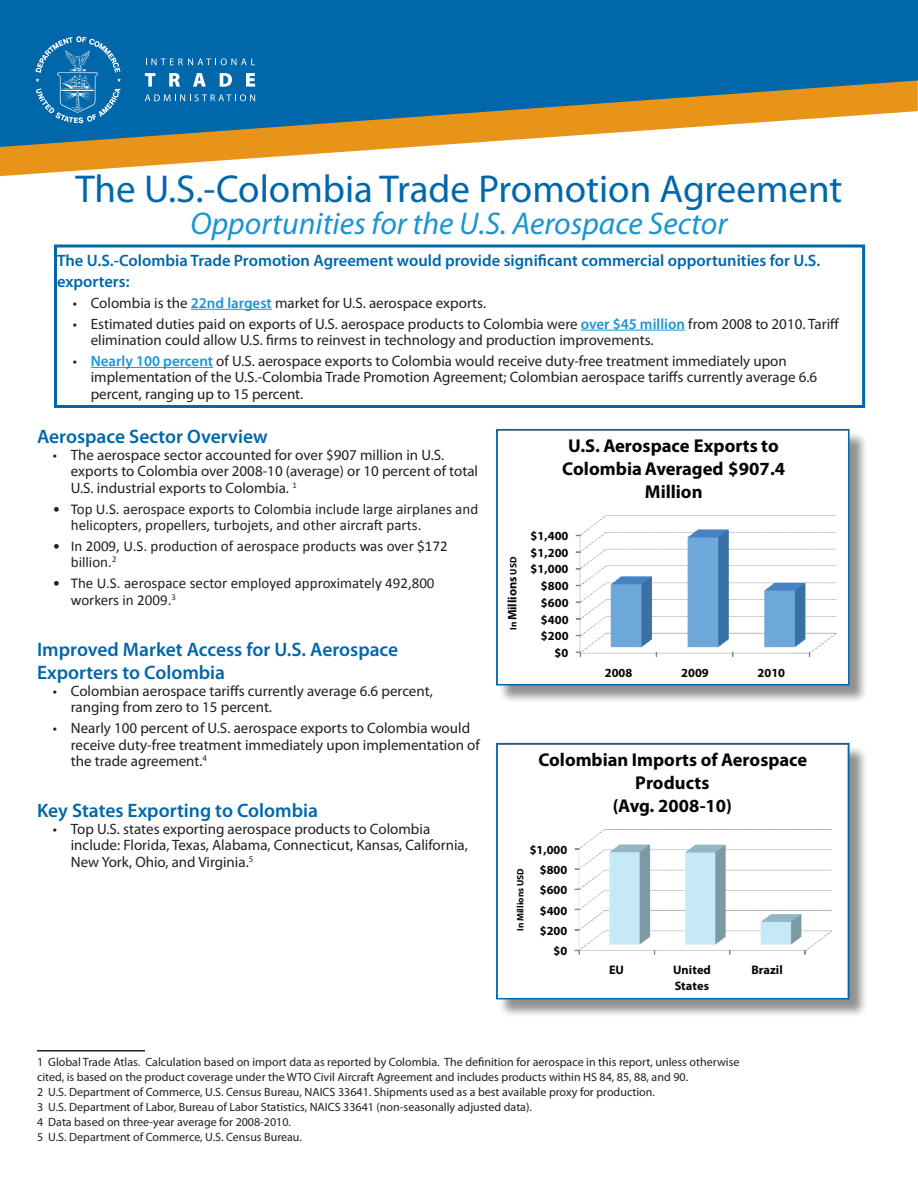
<style>
.page{position:relative;width:918px;height:1188px;background:#fff}
.page>*{position:absolute;margin:0;border:0;box-sizing:border-box;transform-origin:0 0}
.Heading_7{font:39px "Myriad Pro";color:#0067aa}
.Sector_Title_2{font:italic 31.5px "Myriad Pro";color:#1c94d2}
.Heading_2{font:600 19.5px/23.4px "Myriad Pro";color:#0067aa}
.t1{font:700 18.6px/23.1px "Myriad Pro";color:#050504;text-align:center}
.Heading_1{font:600 16.5px/21px "Myriad Pro";color:#0067aa}
.t2{font:15px/16.5px "Myriad Pro";color:#231f20}
.t3{font:15px/16.5px "Calibri";color:#231f20}
.t4{font:700 12.45px/15.1px "Myriad Pro";letter-spacing:.005em;color:#050504}
.Footnote{font:12px "Myriad Pro";color:#231f20}
.t5{font:700 9.3px "Myriad Pro";letter-spacing:.005em;color:#050504}
.s1{font-weight:600;color:#1c94d2}
.s2{font-size:9.3px}
</style>
<div class="page">
<svg style="left:0;top:148px;width:397px;height:28px"></svg>
<svg style="left:0;top:0;width:918px;height:148px;background:#3b7a97"></svg>
<svg style="left:35px;top:36px;width:86px;height:87px;background:#227bb5"></svg>
<svg style="left:146px;top:58px;width:109px;height:7px"></svg>
<svg style="left:145px;top:73px;width:10px;height:14px"></svg>
<svg style="left:169px;top:73px;width:11px;height:14px"></svg>
<svg style="left:193px;top:73px;width:13px;height:14px"></svg>
<svg style="left:220px;top:73px;width:12px;height:14px"></svg>
<svg style="left:246px;top:73px;width:9px;height:14px"></svg>
<svg style="left:145px;top:94px;width:110px;height:7px"></svg>
<hr style="left:191px;top:309px;width:81px;height:1px;background:#1c94d2">
<hr style="left:581px;top:330px;width:104px;height:1px;background:#1c94d2">
<hr style="left:91px;top:367px;width:122px;height:1px;background:#1c94d2">
<div style="left:54px;top:244px;width:811px;height:164px;border:3px solid #0067aa"></div>
<hr style="left:37px;top:1050px;width:108px;height:2px;background:#231f20">
<div style="left:498px;top:431px;width:370px;height:273px;background:#231f20;opacity:.5"></div>
<svg style="left:499px;top:432px;width:348px;height:251px"></svg>
<div style="left:496px;top:429px;width:354px;height:257px;border:2px solid #0067aa"></div>
<div style="left:498px;top:745px;width:370px;height:273px;background:#231f20;opacity:.5"></div>
<svg style="left:499px;top:746px;width:348px;height:250px"></svg>
<div style="left:496px;top:743px;width:354px;height:256px;border:2px solid #0067aa"></div>
<p class="Heading_7" style="left:75px;top:165px;width:769px">The U.S.-Colombia Trade Promotion Agreement</p>
<p class="Sector_Title_2" style="left:191px;top:204px;width:538px">Opportunities for the U.S. Aerospace Sector</p>
<p class="Heading_1" style="left:57px;top:250px;width:765px">The U.S.-Colombia Trade Promotion Agreement would provide significant commercial opportunities for U.S. exporters:</p>
<p class="t2" style="left:73px;top:294px;width:415px">• Colombia is the <span class="s1">22nd largest</span> market for U.S. aerospace exports.</p>
<p class="t2" style="left:91px;top:315px;width:750px;text-indent:-18px">• Estimated duties paid on exports of U.S. aerospace products to Colombia were <span class="s1">over $45 million</span> from 2008 to 2010. Tariff elimination could allow U.S. firms to reinvest in technology and production improvements.</p>
<p class="t2" style="left:91px;top:352px;width:728px;text-indent:-18px">• <span class="s1">Nearly 100 percent</span> of U.S. aerospace exports to Colombia would receive duty-free treatment immediately upon implementation of the U.S.-Colombia Trade Promotion Agreement; Colombian aerospace tariffs currently average 6.6 percent, ranging up to 15 percent.</p>
<p class="Heading_2" style="left:37px;top:425px;width:232px">Aerospace Sector Overview</p>
<p class="t2" style="left:71px;top:446px;width:409px;text-indent:-18px">• The aerospace sector accounted for over $907 million in U.S. exports to Colombia over 2008-10 (average) or 10 percent of total<br>U.S. industrial exports to Colombia. <sup>1</sup></p>
<p class="t3" style="left:71px;top:500px;width:409px;text-indent:-18px">• Top U.S. aerospace exports to Colombia include large airplanes and helicopters, propellers, turbojets, and other aircraft parts.</p>
<p class="t3" style="left:71px;top:537px;width:378px;text-indent:-18px">• In 2009, U.S. production of aerospace products was over $172 billion.<sup>2</sup></p>
<p class="t3" style="left:71px;top:574px;width:365px;text-indent:-18px">• The U.S. aerospace sector employed approximately 492,800 workers in 2009.<sup>3</sup></p>
<p class="Heading_2" style="left:37px;top:637px;width:363px">Improved Market Access for U.S. Aerospace<br>Exporters to Colombia</p>
<p class="t2" style="left:71px;top:682px;width:363px;text-indent:-18px">• Colombian aerospace tariffs currently average 6.6 percent, ranging from zero to 15 percent.</p>
<p class="t2" style="left:71px;top:720px;width:411px;text-indent:-18px">• Nearly 100 percent of U.S. aerospace exports to Colombia would receive duty-free treatment immediately upon implementation of the trade agreement.<sup>4</sup></p>
<p class="Heading_2" style="left:37px;top:798px;width:283px">Key States Exporting to Colombia</p>
<p class="t2" style="left:71px;top:820px;width:399px;text-indent:-18px">• Top U.S. states exporting aerospace products to Colombia include: Florida, Texas, Alabama, Connecticut, Kansas, California,<br>New York, Ohio, and Virginia.<sup>5</sup></p>
<p class="t1" style="left:562px;top:434px;width:224px">U.S. Aerospace Exports to<br>Colombia Averaged $907.4<br>Million</p>
<p class="t4" style="left:504px;top:630px;width:75px;rotate:-90deg"><span class="s2">In</span> Millions <span class="s2">USD</span></p>
<p class="t4" style="left:531px;top:528px;width:39px">$1,400</p>
<p class="t4" style="left:531px;top:545px;width:39px">$1,200</p>
<p class="t4" style="left:531px;top:561px;width:39px">$1,000</p>
<p class="t4" style="left:541px;top:578px;width:29px">$800</p>
<p class="t4" style="left:541px;top:595px;width:29px">$600</p>
<p class="t4" style="left:541px;top:611px;width:29px">$400</p>
<p class="t4" style="left:541px;top:628px;width:29px">$200</p>
<p class="t4" style="left:555px;top:645px;width:15px">$0</p>
<p class="t4" style="left:605px;top:664px;width:29px">2008</p>
<p class="t4" style="left:681px;top:664px;width:29px">2009</p>
<p class="t4" style="left:757px;top:664px;width:29px">2010</p>
<p class="t1" style="left:538px;top:748px;width:270px">Colombian Imports of Aerospace<br>Products<br>(Avg. 2008-10)</p>
<p class="t4" style="left:530px;top:842px;width:39px">$1,000</p>
<p class="t5" style="left:514px;top:931px;width:64px;rotate:-90deg">In MillionsUSD</p>
<p class="t4" style="left:540px;top:862px;width:29px">$800</p>
<p class="t4" style="left:540px;top:882px;width:29px">$600</p>
<p class="t4" style="left:540px;top:902px;width:29px">$400</p>
<p class="t4" style="left:540px;top:923px;width:29px">$200</p>
<p class="t4" style="left:554px;top:943px;width:15px">$0</p>
<p class="t4" style="left:609px;top:962px;width:16px">EU</p>
<p class="t4" style="left:673px;top:962px;width:39px">United<br>States</p>
<p class="t4" style="left:752px;top:962px;width:33px">Brazil</p>
<p class="Footnote" style="left:37px;top:1054px;width:704px">1 Global Trade Atlas. Calculation based on import data as reported by Colombia. The definition for aerospace in this report, unless otherwise</p>
<p class="Footnote" style="left:37px;top:1069px;width:653px">cited, is based on the product coverage under the WTO Civil Aircraft Agreement and includes products within HS 84, 85, 88, and 90.</p>
<p class="Footnote" style="left:37px;top:1084px;width:620px">2 U.S. Department of Commerce, U.S. Census Bureau, NAICS 33641. Shipments used as a best available proxy for production.</p>
<p class="Footnote" style="left:37px;top:1099px;width:496px">3 U.S. Department of Labor, Bureau of Labor Statistics, NAICS 33641 (non-seasonally adjusted data).</p>
<p class="Footnote" style="left:37px;top:1114px;width:256px">4 Data based on three-year average for 2008-2010.</p>
<p class="Footnote" style="left:37px;top:1129px;width:266px">5 U.S. Department of Commerce, U.S. Census Bureau.</p>
</div>
